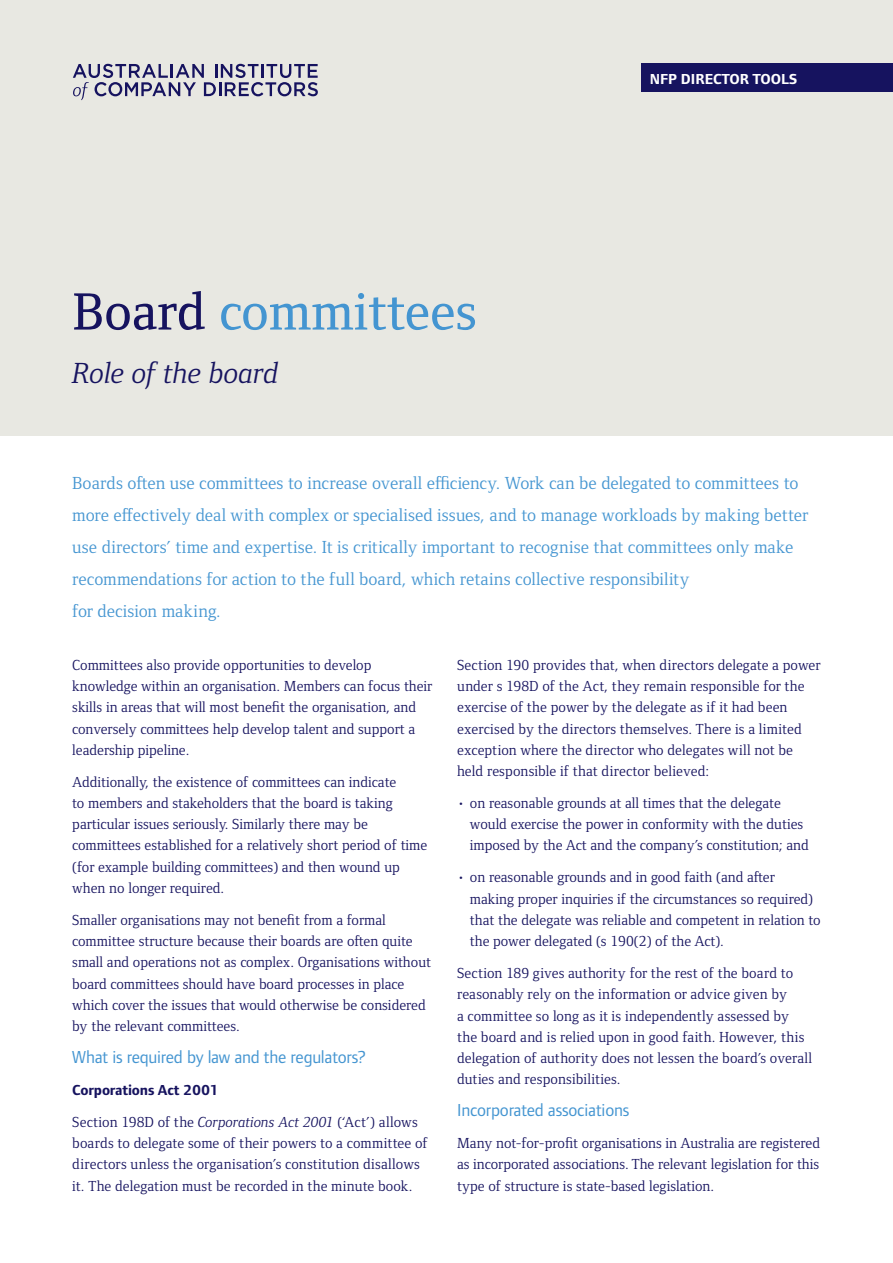
<style>
.page{position:relative;width:893px;height:1263px;background:#fff}
.page>*{position:absolute;margin:0;border:0;box-sizing:border-box;transform-origin:0 0}
.t1{font:500 54px "Foundry Form Serif";color:#4495d1}
.t2{font:italic 30px "Foundry Form Serif";color:#16135f}
.t3{font:18px/32px "Foundry Form Serif";color:#4495d1}
.t4{font:18px "Foundry Form Sans";letter-spacing:-.01em;color:#4495d1}
.t5{font:15px/21.3px "Foundry Form Serif";color:#16135f}
.t6{font:700 15px "Foundry Form Sans";letter-spacing:-.01em;color:#16135f}
.t7{font:700 15px "Foundry Form Sans";color:#fff}
.s1{color:#16135f}
.s2{font-style:italic}
</style>
<div class="page">
<div style="left:0;top:0;width:893px;height:436px;background:#e8e8e2"></div>
<svg style="left:73px;top:64px;width:245px;height:36px"></svg>
<div style="left:641px;top:64px;width:252px;height:28px;background:#16135f"></div>
<h1 class="t1" style="left:72px;top:281px;width:406px"><span class="s1">Board</span> committees</h1>
<h2 class="t2" style="left:72px;top:356px;width:208px">Role of the board</h2>
<p class="t7" style="left:650px;top:70px;width:149px">NFP DIRECTOR TOOLS</p>
<p class="t3" style="left:72px;top:467px;width:738px">Boards often use committees to increase overall efficiency. Work can be delegated to committees to more effectively deal with complex or specialised issues, and to manage workloads by making better use directors’ time and expertise. It is critically important to recognise that committees only make recommendations for action to the full board, which retains collective responsibility<br>for decision making.</p>
<p class="t5" style="left:72px;top:654px;width:362px">Committees also provide opportunities to develop knowledge within an organisation. Members can focus their skills in areas that will most benefit the organisation, and conversely committees help develop talent and support a leadership pipeline.</p>
<p class="t5" style="left:72px;top:771px;width:356px">Additionally, the existence of committees can indicate<br>to members and stakeholders that the board is taking particular issues seriously. Similarly there may be committees established for a relatively short period of time (for example building committees) and then wound up when no longer required.</p>
<p class="t5" style="left:72px;top:909px;width:360px">Smaller organisations may not benefit from a formal committee structure because their boards are often quite small and operations not as complex. Organisations without board committees should have board processes in place which cover the issues that would otherwise be considered by the relevant committees.</p>
<p class="t4" style="left:72px;top:1046px;width:295px">What is required by law and the regulators?</p>
<p class="t6" style="left:72px;top:1081px;width:148px">Corporations Act 2001</p>
<p class="t5" style="left:72px;top:1111px;width:357px">Section 198D of the <span class="s2">Corporations Act 2001</span> (‘Act’) allows boards to delegate some of their powers to a committee of directors unless the organisation’s constitution disallows it. The delegation must be recorded in the minute book.</p>
<p class="t5" style="left:457px;top:654px;width:365px">Section 190 provides that, when directors delegate a power under s 198D of the Act, they remain responsible for the exercise of the power by the delegate as if it had been exercised by the directors themselves. There is a limited exception where the director who delegates will not be held responsible if that director believed:</p>
<p class="t5" style="left:470px;top:792px;width:340px;text-indent:-13px">• on reasonable grounds at all times that the delegate would exercise the power in conformity with the duties imposed by the Act and the company’s constitution; and</p>
<p class="t5" style="left:470px;top:867px;width:352px;text-indent:-13px">• on reasonable grounds and in good faith (and after making proper inquiries if the circumstances so required) that the delegate was reliable and competent in relation to the power delegated (s 190(2) of the Act).</p>
<p class="t5" style="left:457px;top:962px;width:357px">Section 189 gives authority for the rest of the board to reasonably rely on the information or advice given by<br>a committee so long as it is independently assessed by the board and is relied upon in good faith. However, this delegation of authority does not lessen the board’s overall duties and responsibilities.</p>
<p class="t4" style="left:457px;top:1099px;width:174px">Incorporated associations</p>
<p class="t5" style="left:457px;top:1132px;width:364px;text-align:justify">Many not-for-profit organisations in Australia are registered as incorporated associations. The relevant legislation for this type of structure is state-based legislation.</p>
</div>
